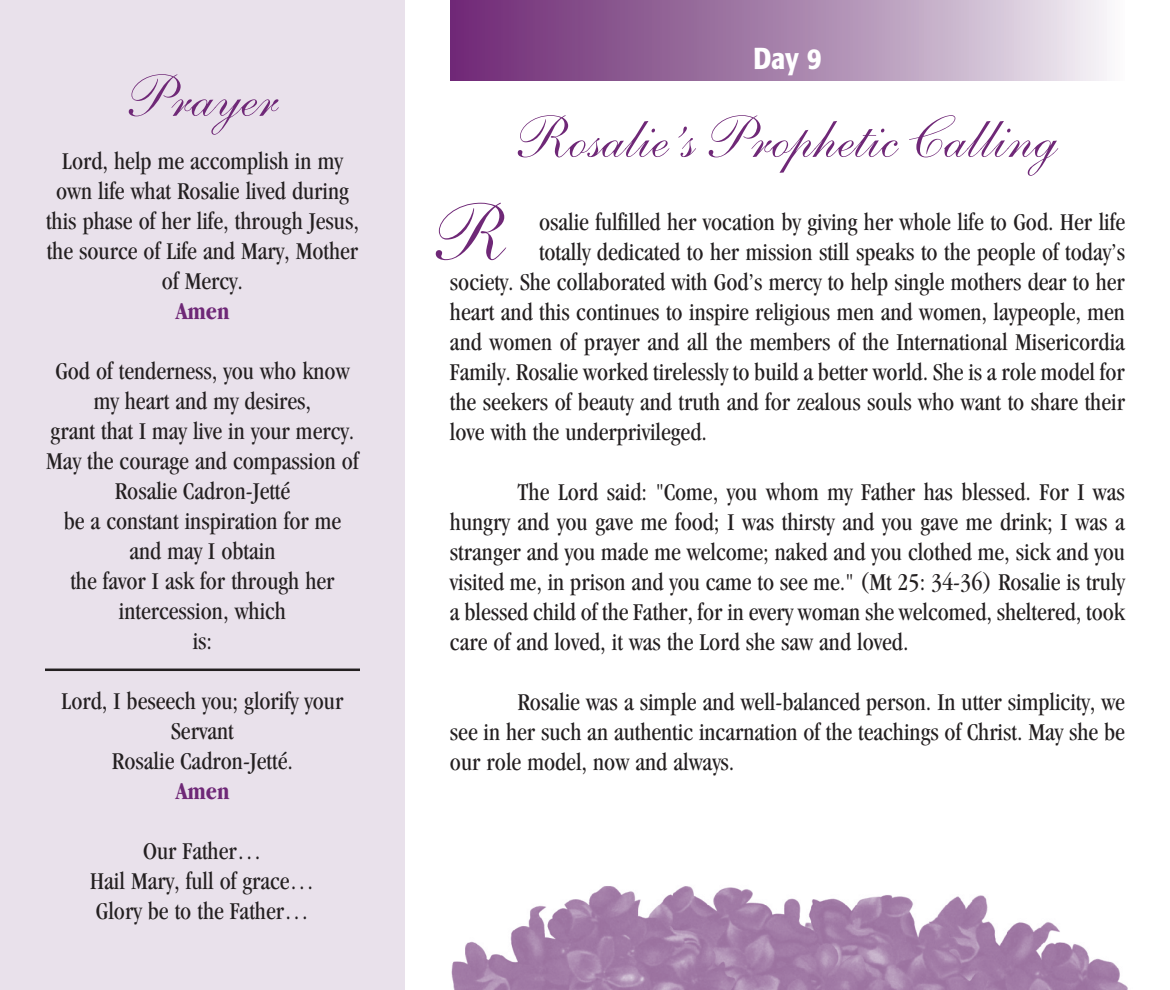
<style>
.page{position:relative;width:1170px;height:990px;background:#fff}
.page>*{position:absolute;margin:0;border:0;box-sizing:border-box;transform-origin:0 0}
.t1{font:81.5px "Shelley Andante Script";color:#6f2877}
.t2{font:60px "Shelley Andante Script";color:#6f2877}
.t3{font:500 condensed 30px "Formata";color:#fff}
.t4{font:condensed 25px/30px "Garamond";color:#231f20;text-align:center}
.t5{font:700 condensed 25px "Garamond";color:#6f2877}
</style>
<div class="page">
<div style="left:450px;top:0;width:675px;height:81px;background:linear-gradient(to right,#68236e,#f0eff2)"></div>
<img style="left:451px;top:886px;width:677px;height:104px">
<div style="left:0;top:0;width:405px;height:990px;background:#e9e1eb"></div>
<hr style="left:45px;top:669px;width:315px;height:2px;background:#231f20">
<h2 class="t2" style="left:128px;top:62px;width:151px">Prayer</h2>
<p class="t4" style="left:46px;top:145px;width:314px">Lord, help me accomplish in my own life what Rosalie lived during this phase of her life, through Jesus, the source of Life and Mary, Mother of Mercy.</p>
<p class="t5" style="left:175px;top:296px;width:56px">Amen</p>
<p class="t4" style="left:46px;top:355px;width:314px">God of tenderness, you who know my heart and my desires,<br>grant that I may live in your mercy.<br>May the courage and compassion of<br>Rosalie Cadron-Jetté<br>be a constant inspiration for me and may I obtain<br>the favor I ask for through her intercession, which<br>is:</p>
<p class="t4" style="left:62px;top:685px;width:283px">Lord, I beseech you; glorify your<br>Servant<br>Rosalie Cadron-Jetté.</p>
<p class="t5" style="left:175px;top:776px;width:56px">Amen</p>
<p class="t4" style="left:90px;top:835px;width:226px">Our Father…<br>Hail Mary, full of grace…<br>Glory be to the Father…</p>
<p class="t3" style="left:753px;top:41px;width:70px">Day 9</p>
<h2 class="t2" style="left:518px;top:103px;width:540px">Rosalie’s Prophetic Calling</h2>
<h1 class="t1" style="left:436px;top:186px;width:69px">R</h1>
<p class="t4" style="left:539px;top:206px;width:588px">osalie fulfilled her vocation by giving her whole life to God. Her life</p>
<p class="t4" style="left:539px;top:236px;width:587px">totally dedicated to her mission still speaks to the people of today’s</p>
<p class="t4" style="left:450px;top:266px;width:677px">society. She collaborated with God’s mercy to help single mothers dear to her</p>
<p class="t4" style="left:450px;top:296px;width:677px">heart and this continues to inspire religious men and women, laypeople, men</p>
<p class="t4" style="left:450px;top:326px;width:677px">and women of prayer and all the members of the International Misericordia</p>
<p class="t4" style="left:450px;top:356px;width:676px">Family. Rosalie worked tirelessly to build a better world. She is a role model for</p>
<p class="t4" style="left:450px;top:386px;width:677px">the seekers of beauty and truth and for zealous souls who want to share their</p>
<p class="t4" style="left:450px;top:416px;width:259px">love with the underprivileged.</p>
<p class="t4" style="left:450px;top:476px;width:677px;text-align:justify;text-indent:68px">The Lord said: "Come, you whom my Father has blessed. For I was hungry and you gave me food; I was thirsty and you gave me drink; I was a stranger and you made me welcome; naked and you clothed me, sick and you visited me, in prison and you came to see me." (Mt 25: 34-36) Rosalie is truly a blessed child of the Father, for in every woman she welcomed, sheltered, took care of and loved, it was the Lord she saw and loved.</p>
<p class="t4" style="left:450px;top:686px;width:677px;text-align:justify;text-indent:68px">Rosalie was a simple and well-balanced person. In utter simplicity, we see in her such an authentic incarnation of the teachings of Christ. May she be our role model, now and always.</p>
</div>
